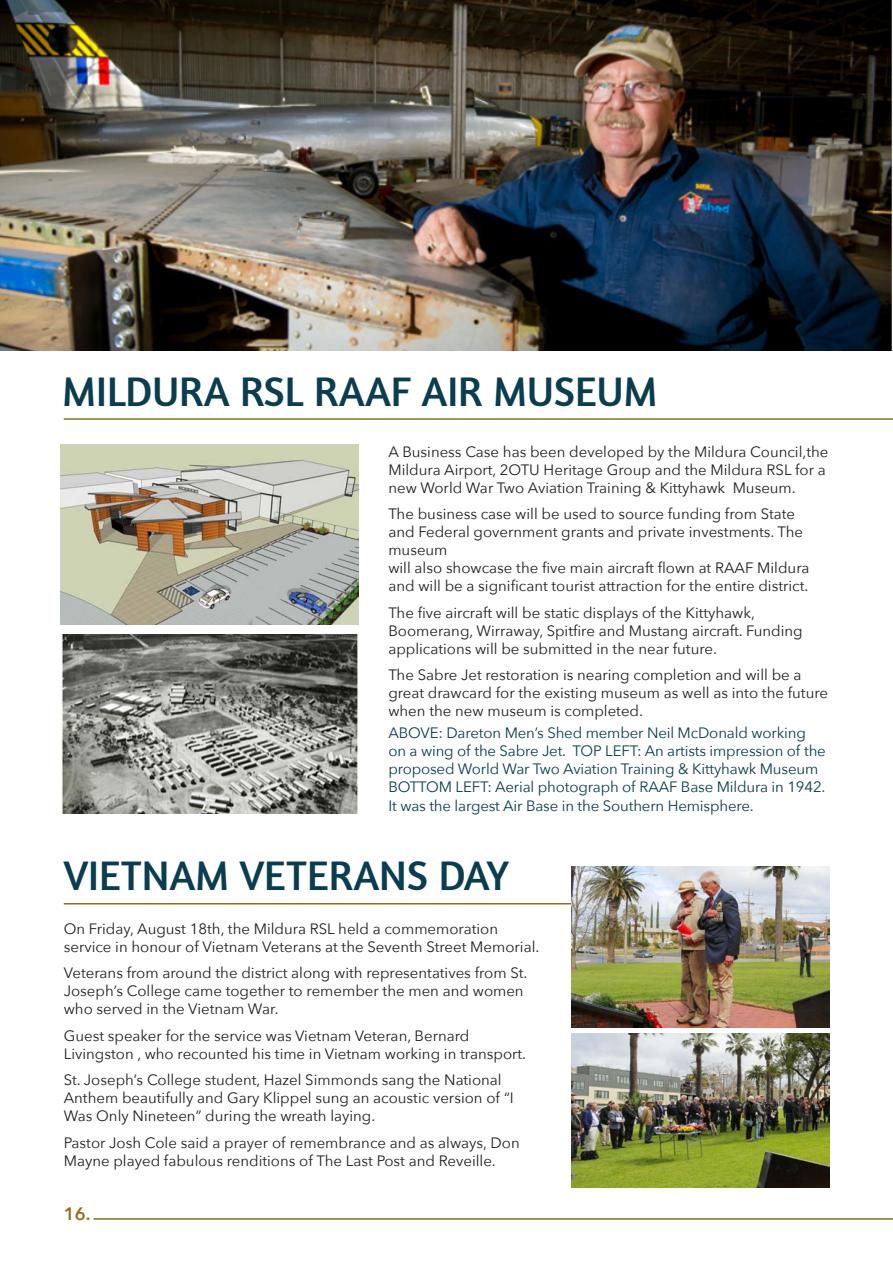
<style>
.page{position:relative;width:893px;height:1263px;background:#fff}
.page>*{position:absolute;margin:0;border:0;box-sizing:border-box;transform-origin:0 0}
.t1{font:42px "Amaranth";color:#0a3d4f}
.t2{font:600 18px "Avenir Next";color:#946d23}
.t3{font:15px/18px "Avenir Next";color:#231f20}
.t4{font:15px/18px "Avenir Next";letter-spacing:-.01em;color:#0a3d4f}
</style>
<div class="page">
<hr style="left:94px;top:1218px;width:799px;height:2px;background:#946d23">
<hr style="left:64px;top:418px;width:829px;height:2px;background:#946d23">
<hr style="left:64px;top:903px;width:508px;height:1px;background:#946d23">
<img style="left:572px;top:866px;width:257px;height:162px">
<img style="left:572px;top:1033px;width:257px;height:154px">
<img style="left:0;top:0;width:892px;height:351px">
<img style="left:62px;top:634px;width:296px;height:180px">
<img style="left:61px;top:445px;width:297px;height:179px">
<p class="t1" style="left:62px;top:367px;width:597px">MILDURA RSL RAAF AIR MUSEUM</p>
<p class="t3" style="left:388px;top:442px;width:442px">A Business Case has been developed by the Mildura Council,the<br>Mildura Airport, 2OTU Heritage Group and the Mildura RSL for a new World War Two Aviation Training &amp; Kittyhawk Museum.</p>
<p class="t3" style="left:388px;top:504px;width:423px">The business case will be used to source funding from State and Federal government grants and private investments. The museum<br>will also showcase the five main aircraft flown at RAAF Mildura and will be a significant tourist attraction for the entire district.</p>
<p class="t3" style="left:388px;top:603px;width:416px">The five aircraft will be static displays of the Kittyhawk,<br>Boomerang, Wirraway, Spitfire and Mustang aircraft. Funding applications will be submitted in the near future.</p>
<p class="t3" style="left:388px;top:665px;width:441px">The Sabre Jet restoration is nearing completion and will be a great drawcard for the existing museum as well as into the future when the new museum is completed.</p>
<p class="t4" style="left:388px;top:724px;width:439px">ABOVE: Dareton Men’s Shed member Neil McDonald working on a wing of the Sabre Jet. TOP LEFT: An artists impression of the proposed World War Two Aviation Training &amp; Kittyhawk Museum BOTTOM LEFT: Aerial photograph of RAAF Base Mildura in 1942.<br>It was the largest Air Base in the Southern Hemisphere.</p>
<p class="t1" style="left:64px;top:851px;width:447px">VIETNAM VETERANS DAY</p>
<p class="t3" style="left:64px;top:919px;width:477px">On Friday, August 18th, the Mildura RSL held a commemoration service in honour of Vietnam Veterans at the Seventh Street Memorial.</p>
<p class="t3" style="left:64px;top:963px;width:465px">Veterans from around the district along with representatives from St.<br>Joseph’s College came together to remember the men and women who served in the Vietnam War.</p>
<p class="t3" style="left:64px;top:1026px;width:464px">Guest speaker for the service was Vietnam Veteran, Bernard<br>Livingston , who recounted his time in Vietnam working in transport.</p>
<p class="t3" style="left:64px;top:1070px;width:451px">St. Joseph’s College student, Hazel Simmonds sang the National<br>Anthem beautifully and Gary Klippel sung an acoustic version of “I<br>Was Only Nineteen” during the wreath laying.</p>
<p class="t3" style="left:64px;top:1133px;width:457px">Pastor Josh Cole said a prayer of remembrance and as always, Don<br>Mayne played fabulous renditions of The Last Post and Reveille.</p>
<p class="t2" style="left:64px;top:1199px;width:28px">16.</p>
</div>
